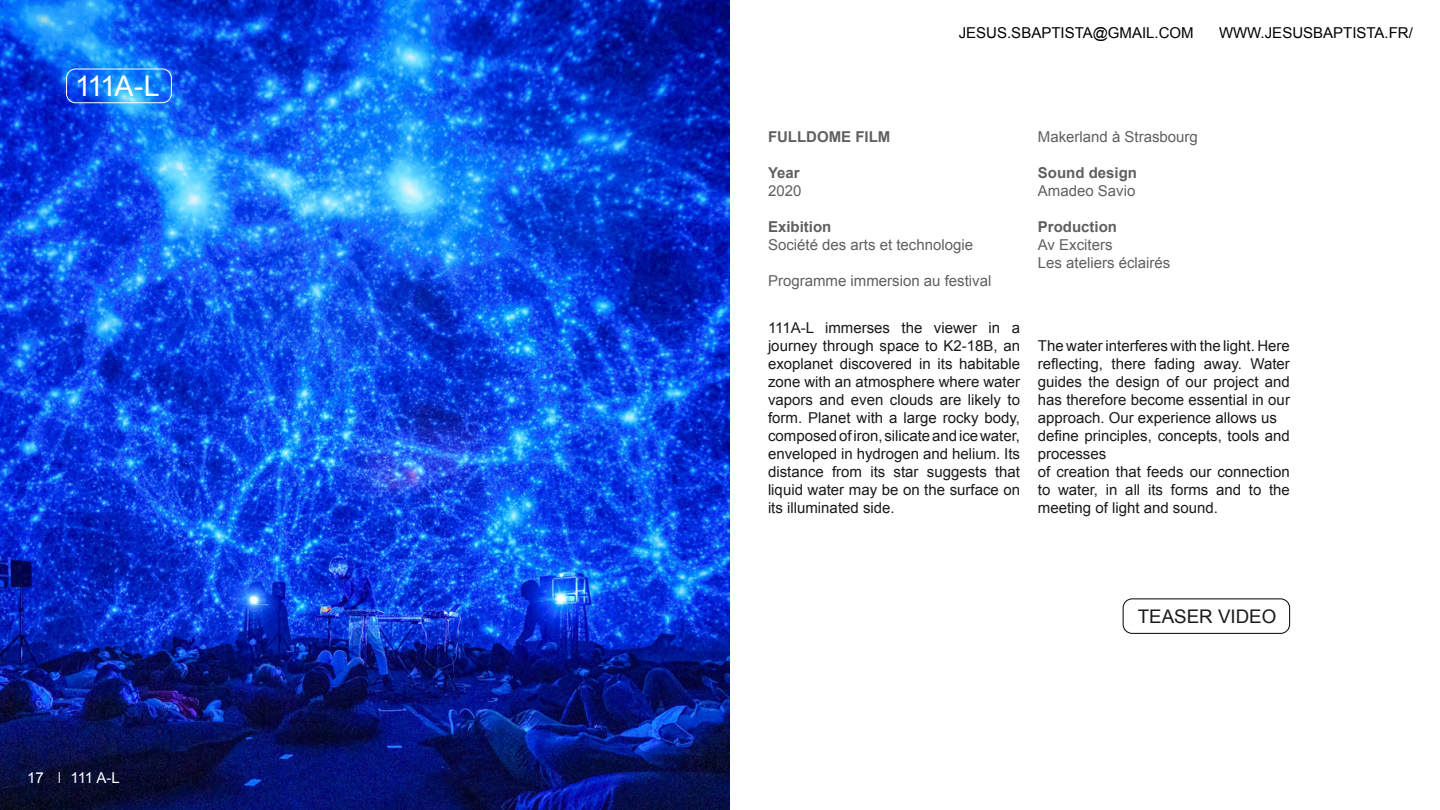
<style>
.page{position:relative;width:1440px;height:810px;background:#fff}
.page>*{position:absolute;margin:0;border:0;box-sizing:border-box;transform-origin:0 0}
.t1{font:28.5px "Arial";color:#fff}
.t2{font:18.75px "Arial";color:#1a1a1a}
.t3{font:15px/18px "Arial";color:#1a1a1a;text-align:justify}
.t4{font:15px "Arial";color:#000}
.t5{font:700 15px "Arial";color:#1a1a1a}
.t6{font:15px "Arial";color:#fff}
</style>
<div class="page">
<img style="left:0;top:0;width:729px;height:810px">
<div style="left:66px;top:69px;width:106px;height:34px;border:1px solid #fff;border-radius:9px"></div>
<div style="left:1123px;top:598px;width:167px;height:36px;border:1px solid #000;border-radius:9px"></div>
<p class="t1" style="left:75px;top:67px;width:86px">111A-L</p>
<p class="t6" style="left:27px;top:768px;width:18px">17</p>
<p class="t6" style="left:70px;top:768px;width:51px">111 A-L</p>
<p class="t4" style="left:959px;top:23px;width:236px">JESUS.SBAPTISTA@GMAIL.COM</p>
<p class="t4" style="left:1219px;top:23px;width:195px">WWW.JESUSBAPTISTA.FR/</p>
<p class="t5" style="left:768px;top:127px;width:124px">FULLDOME FILM</p>
<p class="t5" style="left:768px;top:163px;width:33px">Year</p>
<p class="t3" style="left:768px;top:182px;width:35px">2020</p>
<p class="t5" style="left:768px;top:217px;width:65px">Exibition</p>
<p class="t3" style="left:768px;top:236px;width:207px">Société des arts et technologie</p>
<p class="t3" style="left:768px;top:272px;width:225px">Programme immersion au festival</p>
<p class="t3" style="left:768px;top:319px;width:254px">111A-L immerses the viewer in a journey through space to K2-18B, an exoplanet discovered in its habitable zone with an atmosphere where water vapors and even clouds are likely to form. Planet with a large rocky body, composed of iron, silicate and ice water, enveloped in hydrogen and helium. Its distance from its star suggests that liquid water may be on the surface on its illuminated side.</p>
<p class="t3" style="left:1038px;top:128px;width:162px">Makerland à Strasbourg</p>
<p class="t5" style="left:1038px;top:163px;width:101px">Sound design</p>
<p class="t3" style="left:1038px;top:182px;width:99px">Amadeo Savio</p>
<p class="t5" style="left:1038px;top:217px;width:81px">Production</p>
<p class="t3" style="left:1038px;top:236px;width:134px">Av Exciters<br>Les ateliers éclairés</p>
<p class="t3" style="left:1038px;top:337px;width:254px">The water interferes with the light. Here reflecting, there fading away. Water guides the design of our project and has therefore become essential in our approach. Our experience allows us</p>
<p class="t3" style="left:1038px;top:427px;width:254px">define principles, concepts, tools and processes</p>
<p class="t3" style="left:1038px;top:463px;width:254px">of creation that feeds our connection to water, in all its forms and to the meeting of light and sound.</p>
<p class="t2" style="left:1138px;top:604px;width:140px">TEASER VIDEO</p>
</div>
